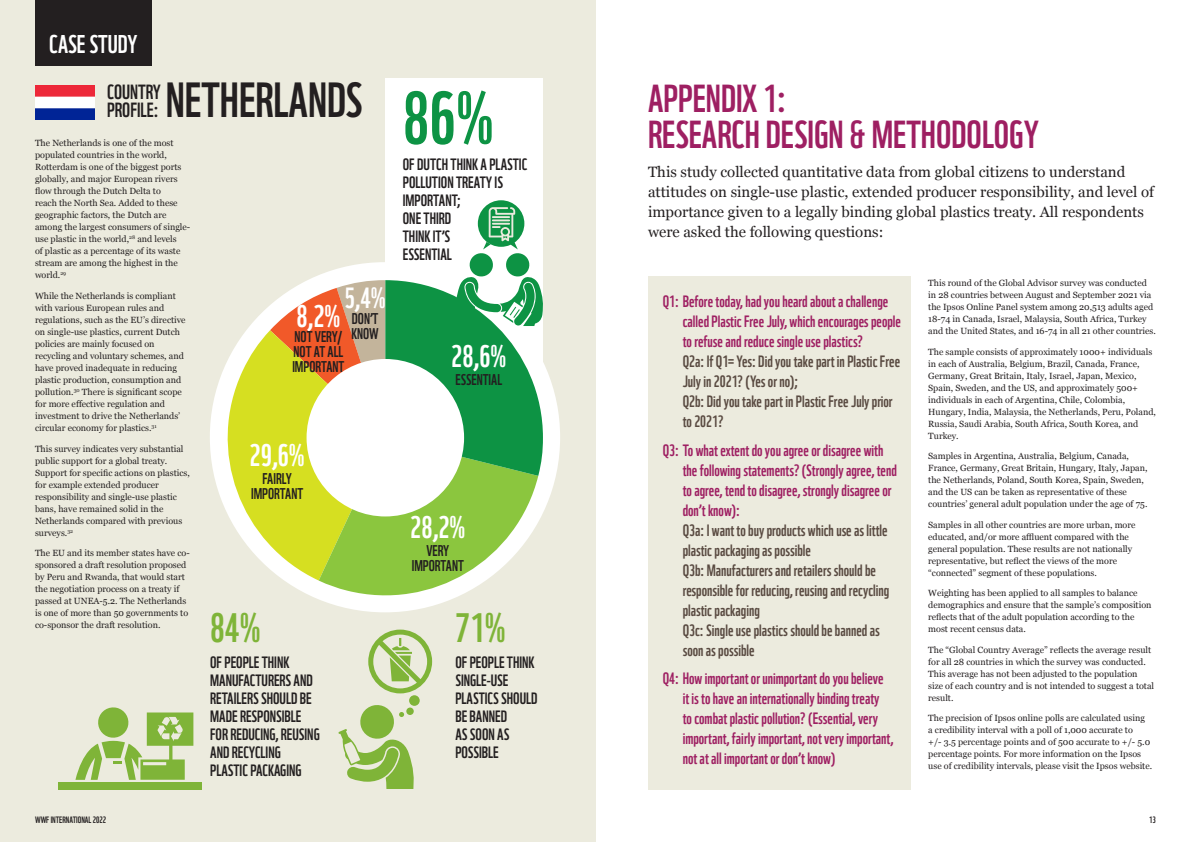
<style>
.page{position:relative;width:1191px;height:842px;background:#fff}
.page>*{position:absolute;margin:0;border:0;box-sizing:border-box;transform-origin:0 0}
.Pullout_Statistic{font:72px "WWF";color:#0d9344}
.Heading_2{font:48px "WWF";color:#231f20}
.Pullout_Statistic-2{font:40px "WWF";color:#7fb438}
.Heading_2-2{font:38px "WWF";color:#9e1f62}
.Pullout_Statistic-3{font:30.3px "WWF";color:#fff}
.Pullout_Statistic-4{font:28.4px "WWF";color:#fff}
.Heading_2-3{font:25px "WWF";color:#fff}
.Heading_2-4{font:20px "WWF";color:#231f20}
.Pullout_Statistic-5{font:16px/20px "WWF";color:#9e1f62}
.Pullout_Statistic-6{font:16px/20px "WWF";color:#594a41}
.Pullout_Statistic-7{font:16px/18px "WWF";color:#231f20}
.Pullout_Statistic-8{font:15.2px/15.2px "WWF";color:#231f20;text-align:center}
.Standfirst{font:15px/20px "Georgia";color:#231f20}
.t1{font:9px/12px "Georgia";color:#231f20}
.t2{font:9px "WWF";color:#231f20}
</style>
<div class="page">
<div style="left:648px;top:276px;width:262px;height:513px;background:#ecebde"></div>
<div style="left:0;top:0;width:595px;height:842px;background:#ecebde"></div>
<img style="left:35px;top:85px;width:60px;height:35px">
<div style="left:35px;top:0;width:117px;height:65px;background:#231f20"></div>
<div style="left:385px;top:78px;width:158px;height:342px;background:#fff"></div>
<div style="left:58px;top:782px;width:143px;height:7px;background:#7fb438"></div>
<svg style="left:75px;top:707px;width:118px;height:73px"></svg>
<svg style="left:338px;top:703px;width:76px;height:86px"></svg>
<div style="left:409px;top:695px;width:11px;height:11px;background:#7fb438;border-radius:50%"></div>
<svg style="left:368px;top:630px;width:64px;height:63px"></svg>
<div style="left:478px;top:200px;width:46px;height:47px;background:#0d9344;border-radius:50%"></div>
<svg style="left:210px;top:330px;width:60px;height:239px"></svg>
<svg style="left:270px;top:207px;width:273px;height:405px"></svg>
<div style="left:306px;top:359px;width:158px;height:157px;background:#fff;border-radius:50%"></div>
<p class="Heading_2-3" style="left:49px;top:24px;width:90px">CASE STUDY</p>
<p class="Heading_2" style="left:166px;top:63px;width:198px">NETHERLANDS</p>
<p class="t1" style="left:35px;top:137px;width:157px">The Netherlands is one of the most populated countries in the world, Rotterdam is one of the biggest ports globally, and major European rivers flow through the Dutch Delta to<br>reach the North Sea. Added to these geographic factors, the Dutch are among the largest consumers of single&shy;use plastic in the world,<sup>28</sup> and levels<br>of plastic as a percentage of its waste stream are among the highest in the world.<sup>29</sup></p>
<p class="t1" style="left:35px;top:289px;width:152px">While the Netherlands is compliant with various European rules and regulations, such as the EU’s directive on single-use plastics, current Dutch policies are mainly focused on recycling and voluntary schemes, and have proved inadequate in reducing plastic production, consumption and pollution.<sup>30</sup> There is significant scope for more effective regulation and investment to drive the Netherlands’ circular economy for plastics.<sup>31</sup></p>
<p class="t1" style="left:35px;top:442px;width:156px">This survey indicates very substantial public support for a global treaty.<br>Support for specific actions on plastics, for example extended producer responsibility and single-use plastic bans, have remained solid in the Netherlands compared with previous surveys.<sup>32</sup></p>
<p class="t1" style="left:35px;top:546px;width:156px">The EU and its member states have co&shy;sponsored a draft resolution proposed by Peru and Rwanda, that would start the negotiation process on a treaty if passed at UNEA-5.2. The Netherlands is one of more than 50 governments to co-sponsor the draft resolution.</p>
<p class="Heading_2-4" style="left:107px;top:77px;width:55px">COUNTRY</p>
<p class="Heading_2-4" style="left:107px;top:95px;width:53px">PROFILE:</p>
<p class="Pullout_Statistic-4" style="left:344px;top:276px;width:43px">5,4%</p>
<p class="Pullout_Statistic-8" style="left:352px;top:309px;width:28px">DON’T</p>
<p class="Pullout_Statistic-8" style="left:351px;top:324px;width:29px">KNOW</p>
<p class="Pullout_Statistic-3" style="left:296px;top:292px;width:45px">8,2%</p>
<p class="Pullout_Statistic-8" style="left:294px;top:328px;width:49px">NOT VERY/</p>
<p class="Pullout_Statistic-8" style="left:294px;top:343px;width:51px">NOT AT ALL</p>
<p class="Pullout_Statistic-8" style="left:292px;top:358px;width:54px">IMPORTANT</p>
<p class="Pullout_Statistic-3" style="left:249px;top:431px;width:57px">29,6%</p>
<p class="Pullout_Statistic-8" style="left:251px;top:469px;width:54px">FAIRLY<br>IMPORTANT</p>
<p class="Pullout_Statistic-2" style="left:210px;top:596px;width:52px">84%</p>
<p class="Pullout_Statistic-7" style="left:210px;top:652px;width:111px">OF PEOPLE THINK<br>MANUFACTURERS AND<br>RETAILERS SHOULD BE<br>MADE RESPONSIBLE<br>FOR REDUCING, REUSING<br>AND RECYCLING<br>PLASTIC PACKAGING</p>
<p class="t2" style="left:35px;top:813px;width:73px">WWF INTERNATIONAL 2022</p>
<p class="Pullout_Statistic" style="left:403px;top:62px;width:92px">86%</p>
<p class="Pullout_Statistic-7" style="left:403px;top:154px;width:126px">OF DUTCH THINK A PLASTIC<br>POLLUTION TREATY IS<br>IMPORTANT;</p>
<p class="Pullout_Statistic-7" style="left:403px;top:208px;width:51px;text-align:justify">ONE THIRD THINK IT’S ESSENTIAL</p>
<p class="Pullout_Statistic-3" style="left:451px;top:332px;width:57px">28,6%</p>
<p class="Pullout_Statistic-8" style="left:455px;top:370px;width:48px">ESSENTIAL</p>
<p class="Pullout_Statistic-3" style="left:410px;top:503px;width:57px">28,2%</p>
<p class="Pullout_Statistic-8" style="left:412px;top:541px;width:54px">VERY<br>IMPORTANT</p>
<p class="Pullout_Statistic-2" style="left:455px;top:596px;width:52px">71%</p>
<p class="Pullout_Statistic-7" style="left:455px;top:652px;width:81px">OF PEOPLE THINK</p>
<p class="Pullout_Statistic-7" style="left:455px;top:670px;width:54px">SINGLE-USE</p>
<p class="Pullout_Statistic-7" style="left:455px;top:688px;width:84px">PLASTICS SHOULD<br>BE BANNED</p>
<p class="Pullout_Statistic-7" style="left:455px;top:724px;width:55px">AS SOON AS<br>POSSIBLE</p>
<p class="Heading_2-2" style="left:648px;top:69px;width:140px">APPENDIX 1:</p>
<p class="Heading_2-2" style="left:648px;top:105px;width:392px">RESEARCH DESIGN &amp; METHODOLOGY</p>
<p class="Standfirst" style="left:648px;top:161px;width:507px">This study collected quantitative data from global citizens to understand attitudes on single-use plastic, extended producer responsibility, and level of importance given to a legally binding global plastics treaty. All respondents were asked the following questions:</p>
<p class="Pullout_Statistic-5" style="left:682px;top:290px;width:220px;text-indent:-20px">Q1: Before today, had you heard about a challenge called Plastic Free July, which encourages people to refuse and reduce single use plastics?</p>
<p class="Pullout_Statistic-6" style="left:682px;top:350px;width:219px">Q2a: If Q1= Yes: Did you take part in Plastic Free<br>July in 2021? (Yes or no);</p>
<p class="Pullout_Statistic-6" style="left:682px;top:390px;width:211px">Q2b: Did you take part in Plastic Free July prior to 2021?</p>
<p class="Pullout_Statistic-5" style="left:682px;top:438px;width:216px;text-indent:-20px">Q3: To what extent do you agree or disagree with the following statements? (Strongly agree, tend to agree, tend to disagree, strongly disagree or don’t know):</p>
<p class="Pullout_Statistic-6" style="left:682px;top:518px;width:207px">Q3a: I want to buy products which use as little plastic packaging as possible</p>
<p class="Pullout_Statistic-6" style="left:682px;top:558px;width:208px">Q3b: Manufacturers and retailers should be responsible for reducing, reusing and recycling plastic packaging</p>
<p class="Pullout_Statistic-6" style="left:682px;top:618px;width:199px">Q3c: Single use plastics should be banned as soon as possible</p>
<p class="Pullout_Statistic-5" style="left:682px;top:667px;width:212px;text-indent:-20px">Q4: How important or unimportant do you believe it is to have an internationally binding treaty<br>to combat plastic pollution? (Essential, very important, fairly important, not very important, not at all important or don’t know)</p>
<p class="t1" style="left:928px;top:277px;width:229px">This round of the Global Advisor survey was conducted in 28 countries between August and September 2021 via the Ipsos Online Panel system among 20,513 adults aged 18-74 in Canada, Israel, Malaysia, South Africa, Turkey and the United States, and 16-74 in all 21 other countries.</p>
<p class="t1" style="left:928px;top:345px;width:229px">The sample consists of approximately 1000+ individuals in each of Australia, Belgium, Brazil, Canada, France, Germany, Great Britain, Italy, Israel, Japan, Mexico, Spain, Sweden, and the US, and approximately 500+ individuals in each of Argentina, Chile, Colombia, Hungary, India, Malaysia, the Netherlands, Peru, Poland, Russia, Saudi Arabia, South Africa, South Korea, and Turkey.</p>
<p class="t1" style="left:928px;top:450px;width:221px">Samples in Argentina, Australia, Belgium, Canada, France, Germany, Great Britain, Hungary, Italy, Japan, the Netherlands, Poland, South Korea, Spain, Sweden, and the US can be taken as representative of these countries’ general adult population under the age of 75.</p>
<p class="t1" style="left:928px;top:518px;width:209px">Samples in all other countries are more urban, more educated, and/or more affluent compared with the general population. These results are not nationally representative, but reflect the views of the more “connected” segment of these populations.</p>
<p class="t1" style="left:928px;top:587px;width:225px">Weighting has been applied to all samples to balance demographics and ensure that the sample’s composition reflects that of the adult population according to the most recent census data.</p>
<p class="t1" style="left:928px;top:643px;width:227px">The “Global Country Average” reflects the average result for all 28 countries in which the survey was conducted.<br>This average has not been adjusted to the population size of each country and is not intended to suggest a total result.</p>
<p class="t1" style="left:928px;top:712px;width:225px">The precision of Ipsos online polls are calculated using<br>a credibility interval with a poll of 1,000 accurate to<br>+/- 3.5 percentage points and of 500 accurate to +/- 5.0 percentage points. For more information on the Ipsos use of credibility intervals, please visit the Ipsos website.</p>
<p class="t2" style="left:1149px;top:813px;width:8px">13</p>
</div>
